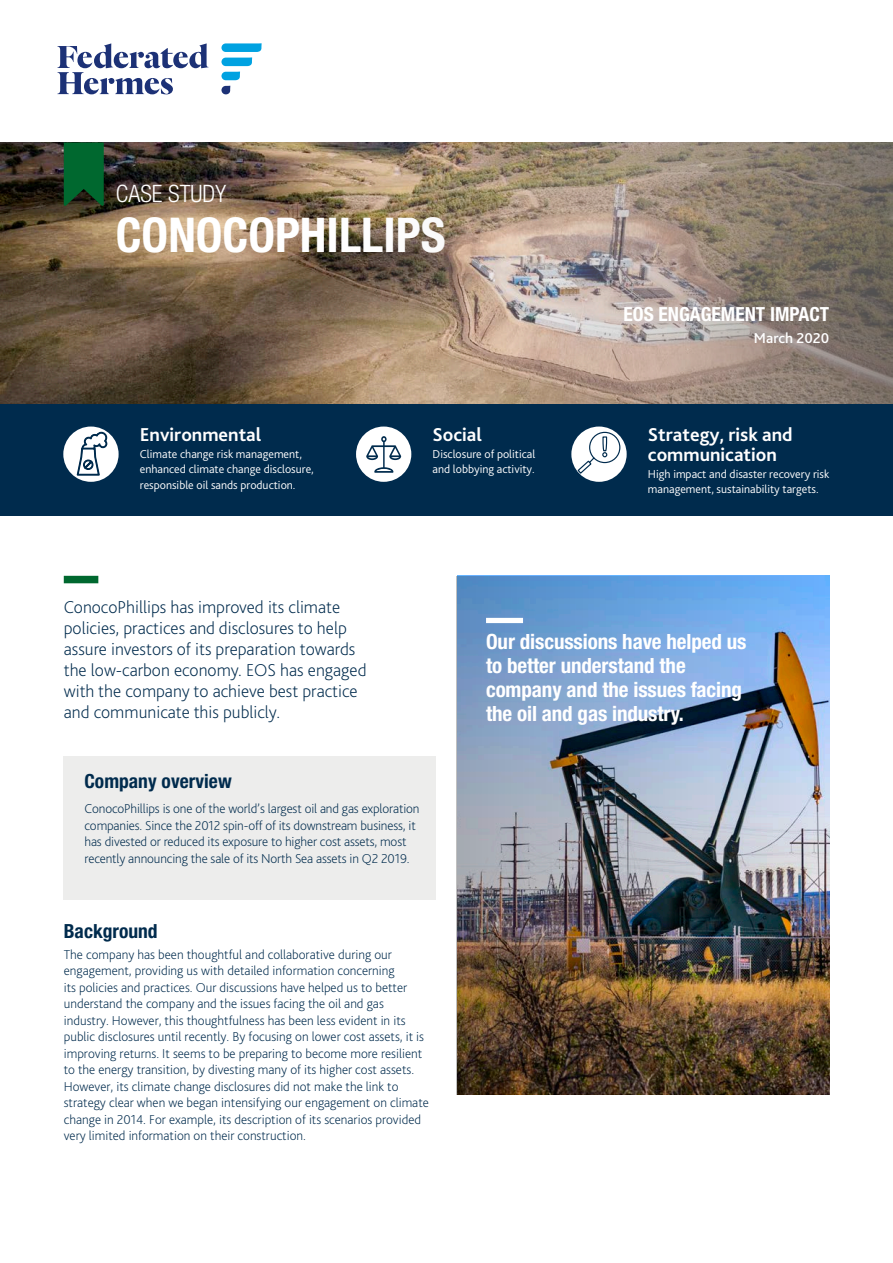
<style>
.page{position:relative;width:893px;height:1263px;background:#fff}
.page>*{position:absolute;margin:0;border:0;box-sizing:border-box;transform-origin:0 0}
.t1{font:700 condensed 48px "Helvetica Neue LT";color:#fff}
.t2{font:300 condensed 24px "Helvetica Neue LT Pro";color:#fff}
.t3{font:700 condensed 21px/24px "Helvetica Neue LT Pro";letter-spacing:-.005em;color:#fff}
.t4{font:700 19.5px/19.5px "Bliss 2";color:#fff}
.t5{font:700 condensed 19.5px "Helvetica Neue LT Pro";color:#002b4d}
.t6{font:700 condensed 19.5px "Helvetica Neue LT Pro";color:#fff}
.t7{font:200 18px/21px "Bliss 2";color:#002b4d}
.t8{font:500 15px "Bliss 2";color:#fff}
.t9{font:200 13.5px/16.5px "Bliss 2";color:#002b4d}
.t10{font:300 12px/15px "Bliss 2";color:#fff}
</style>
<div class="page">
<img style="left:456px;top:576px;width:373px;height:518px">
<div style="left:0;top:404px;width:893px;height:112px;background:#002b4d"></div>
<svg style="left:0;top:142px;width:297px;height:262px;background:#695640"></svg>
<div style="left:64px;top:576px;width:34px;height:7px;background:#00682f"></div>
<div style="left:64px;top:756px;width:372px;height:144px;background:#ededec"></div>
<svg style="left:64px;top:142px;width:40px;height:64px;background:#065e2b"></svg>
<div style="left:486px;top:618px;width:37px;height:5px;background:#fff"></div>
<svg style="left:571px;top:426px;width:56px;height:56px"></svg>
<svg style="left:577px;top:431px;width:44px;height:44px;background:#dbe1e6"></svg>
<div style="left:63px;top:426px;width:56px;height:56px;background:#fff;border-radius:50%"></div>
<svg style="left:77px;top:432px;width:30px;height:44px"></svg>
<div style="left:356px;top:426px;width:55px;height:56px;background:#fff;border-radius:50%"></div>
<svg style="left:366px;top:436px;width:35px;height:37px"></svg>
<svg style="left:221px;top:72px;width:19px;height:8px"></svg>
<svg style="left:221px;top:43px;width:41px;height:23px"></svg>
<svg style="left:221px;top:86px;width:10px;height:8px"></svg>
<svg style="left:57px;top:43px;width:152px;height:51px"></svg>
<img style="left:297px;top:142px;width:596px;height:262px">
<h2 class="t2" style="left:116px;top:179px;width:112px">CASE STUDY</h2>
<h1 class="t1" style="left:116px;top:206px;width:331px">CONOCOPHILLIPS</h1>
<h3 class="t4" style="left:140px;top:425px;width:123px">Environmental</h3>
<p class="t10" style="left:140px;top:447px;width:175px">Climate change risk management, enhanced climate change disclosure, responsible oil sands production.</p>
<h3 class="t4" style="left:433px;top:425px;width:51px">Social</h3>
<p class="t10" style="left:433px;top:447px;width:104px">Disclosure of political and lobbying activity.</p>
<h3 class="t6" style="left:623px;top:302px;width:207px">EOS ENGAGEMENT IMPACT</h3>
<p class="t8" style="left:754px;top:329px;width:77px">March 2020</p>
<h3 class="t4" style="left:648px;top:425px;width:146px">Strategy, risk and communication</h3>
<p class="t10" style="left:648px;top:466px;width:183px">High impact and disaster recovery risk management, sustainability targets.</p>
<p class="t7" style="left:64px;top:596px;width:304px">ConocoPhillips has improved its climate policies, practices and disclosures to help assure investors of its preparation towards the low-carbon economy. EOS has engaged with the company to achieve best practice and communicate this publicly.</p>
<h3 class="t5" style="left:85px;top:769px;width:149px">Company overview</h3>
<p class="t9" style="left:85px;top:800px;width:336px">ConocoPhillips is one of the world’s largest oil and gas exploration companies. Since the 2012 spin-off of its downstream business, it has divested or reduced its exposure to higher cost assets, most recently announcing the sale of its North Sea assets in Q2 2019.</p>
<h3 class="t5" style="left:64px;top:919px;width:95px">Background</h3>
<p class="t9" style="left:64px;top:946px;width:367px">The company has been thoughtful and collaborative during our engagement, providing us with detailed information concerning<br>its policies and practices. Our discussions have helped us to better understand the company and the issues facing the oil and gas industry. However, this thoughtfulness has been less evident in its public disclosures until recently. By focusing on lower cost assets, it is improving returns. It seems to be preparing to become more resilient to the energy transition, by divesting many of its higher cost assets.<br>However, its climate change disclosures did not make the link to strategy clear when we began intensifying our engagement on climate change in 2014. For example, its description of its scenarios provided very limited information on their construction.</p>
<h3 class="t3" style="left:486px;top:629px;width:262px">Our discussions have helped us to better understand the company and the issues facing the oil and gas industry.</h3>
</div>
